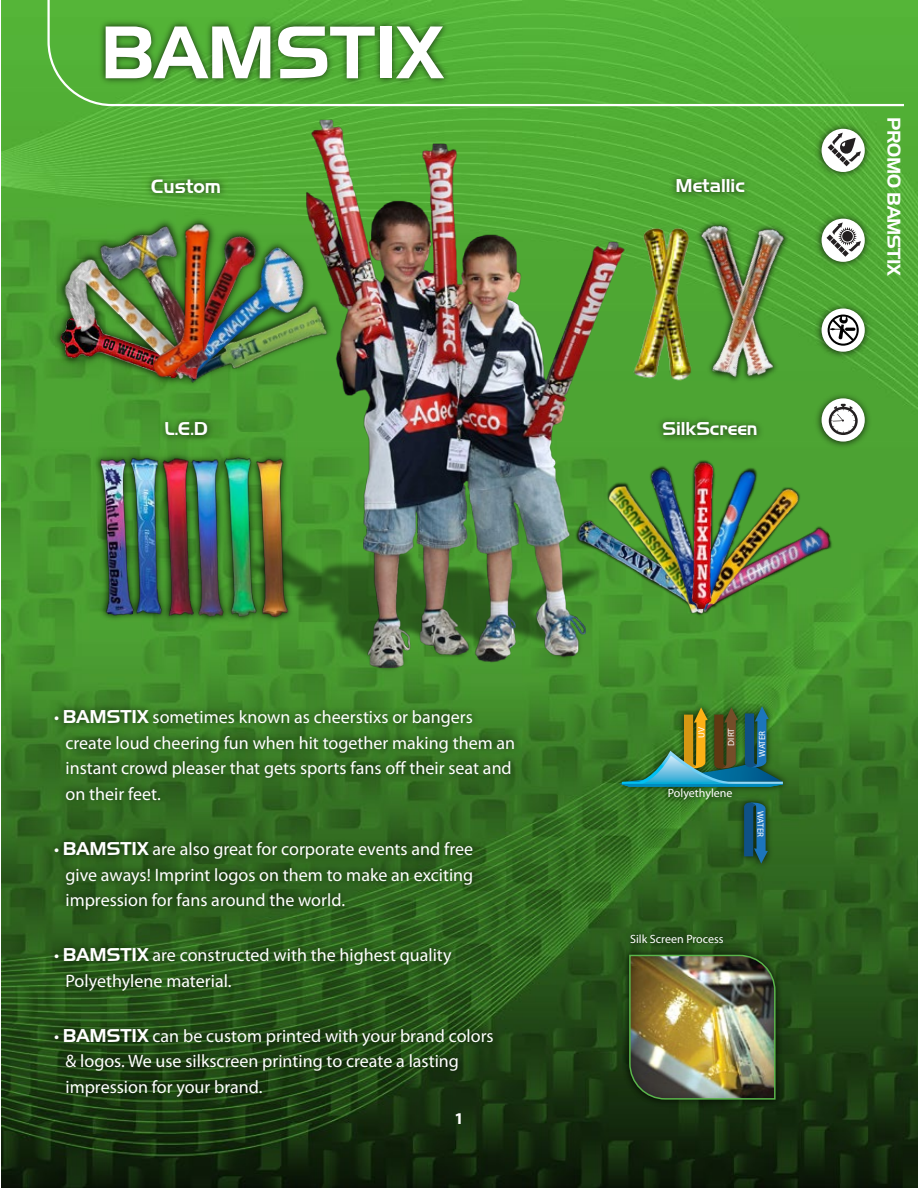
<style>
.page{position:relative;width:918px;height:1188px;background:#fff}
.page>*{position:absolute;margin:0;border:0;box-sizing:border-box;transform-origin:0 0}
.t1{font:72px "Newtown";color:#fff}
.t2{font:18.75px "Newtown";color:#fff}
.t3{font:18px/25.5px "Futura";color:#fff}
.t4{font:18px "Newtown";color:#fff}
.t5{font:18px "Newtown";letter-spacing:-.02em;color:#fff}
.t6{font:700 16.5px "Myriad Pro";color:#fff}
.t7{font:italic 12px "Newtown";color:#fff}
.t8{font:italic 9px "Newtown";color:#fff}
.s1{font-family:"Newtown"}
</style>
<div class="page">
<img style="left:1px;top:0;width:917px;height:1188px">
<img style="left:198px;top:626px;width:454px;height:95px">
<img style="left:276px;top:107px;width:406px;height:582px">
<svg style="left:46px;top:0;width:860px;height:107px"></svg>
<img style="left:91px;top:7px;width:363px;height:98px">
<img style="left:812px;top:119px;width:63px;height:332px">
<div style="left:822px;top:129px;width:43px;height:43px;background:#fff;border-radius:50%"></div>
<svg style="left:828px;top:133px;width:33px;height:33px"></svg>
<div style="left:822px;top:309px;width:43px;height:43px;background:#fff;border-radius:50%"></div>
<svg style="left:837px;top:315px;width:22px;height:31px"></svg>
<div style="left:822px;top:398px;width:43px;height:44px;background:#fff;border-radius:50%"></div>
<svg style="left:829px;top:404px;width:29px;height:31px"></svg>
<div style="left:822px;top:219px;width:43px;height:43px;background:#fff;border-radius:50%"></div>
<svg style="left:837px;top:222px;width:24px;height:35px"></svg>
<div style="left:842px;top:231px;width:11px;height:11px;background:#231f20;border-radius:50%"></div>
<img style="left:44px;top:698px;width:482px;height:409px">
<img style="left:612px;top:697px;width:181px;height:177px">
<hr style="left:628px;top:786px;width:145px;height:1px;background:#008abd">
<svg style="left:744px;top:802px;width:24px;height:62px"></svg>
<svg style="left:622px;top:706px;width:162px;height:80px"></svg>
<img style="left:658px;top:777px;width:84px;height:33px">
<img style="left:619px;top:945px;width:166px;height:165px">
<img style="left:628px;top:954px;width:148px;height:146px">
<img style="left:620px;top:924px;width:114px;height:32px">
<img style="left:50px;top:214px;width:331px;height:231px">
<img style="left:112px;top:189px;width:224px;height:224px">
<img style="left:43px;top:247px;width:162px;height:162px">
<img style="left:237px;top:231px;width:27px;height:152px">
<img style="left:91px;top:211px;width:146px;height:176px">
<img style="left:145px;top:220px;width:73px;height:161px">
<img style="left:653px;top:410px;width:115px;height:7px">
<img style="left:155px;top:410px;width:63px;height:40px">
<img style="left:141px;top:167px;width:91px;height:40px">
<img style="left:666px;top:167px;width:89px;height:27px">
<img style="left:640px;top:194px;width:197px;height:203px">
<img style="left:627px;top:223px;width:73px;height:170px">
<img style="left:91px;top:450px;width:206px;height:176px">
<img style="left:95px;top:455px;width:194px;height:167px">
<img style="left:575px;top:417px;width:259px;height:218px">
<img style="left:574px;top:511px;width:140px;height:127px">
<img style="left:752px;top:519px;width:83px;height:99px">
<img style="left:605px;top:473px;width:147px;height:146px">
<img style="left:714px;top:480px;width:91px;height:135px">
<img style="left:714px;top:468px;width:45px;height:144px">
<img style="left:644px;top:463px;width:70px;height:152px">
<img style="left:691px;top:459px;width:25px;height:149px">
<h1 class="t1" style="left:100px;top:9px;width:345px">BAMSTIX</h1>
<p class="t2" style="left:151px;top:175px;width:72px">Custom</p>
<p class="t4" style="left:676px;top:175px;width:71px">Metallic</p>
<p class="t4" style="left:165px;top:418px;width:45px">L.E.D</p>
<p class="t4" style="left:662px;top:418px;width:97px">SilkScreen</p>
<p class="t3" style="left:66px;top:704px;width:451px;text-indent:-11px">• <span class="s1">BAMSTIX</span> sometimes known as cheerstixs or bangers create loud cheering fun when hit together making them an instant crowd pleaser that gets sports fans off their seat and on their feet.</p>
<p class="t3" style="left:66px;top:836px;width:409px;text-align:justify;text-indent:-11px">• <span class="s1">BAMSTIX</span> are also great for corporate events and free give aways! Imprint logos on them to make an exciting impression for fans around the world.</p>
<p class="t3" style="left:66px;top:942px;width:388px;text-indent:-11px">• <span class="s1">BAMSTIX</span> are constructed with the highest quality<br>Polyethylene material.</p>
<p class="t3" style="left:66px;top:1023px;width:430px;text-indent:-11px">• <span class="s1">BAMSTIX</span> can be custom printed with your brand colors &amp; logos. We use silkscreen printing to create a lasting impression for your brand.</p>
<p class="t6" style="left:454px;top:1108px;width:11px">1</p>
<p class="t8" style="left:696px;top:738px;width:12px;rotate:-90deg">UV</p>
<p class="t8" style="left:757px;top:757px;width:27px;rotate:-90deg">WATER</p>
<p class="t8" style="left:726px;top:746px;width:19px;rotate:-90deg">DIRT</p>
<p class="t7" style="left:668px;top:785px;width:66px">Polyethylene</p>
<p class="t8" style="left:766px;top:811px;width:27px;rotate:90deg">WATER</p>
<p class="t7" style="left:630px;top:932px;width:95px">Silk Screen Process</p>
<p class="t5" style="left:905px;top:117px;width:161px;rotate:90deg">PROMO BAMSTIX</p>
</div>
